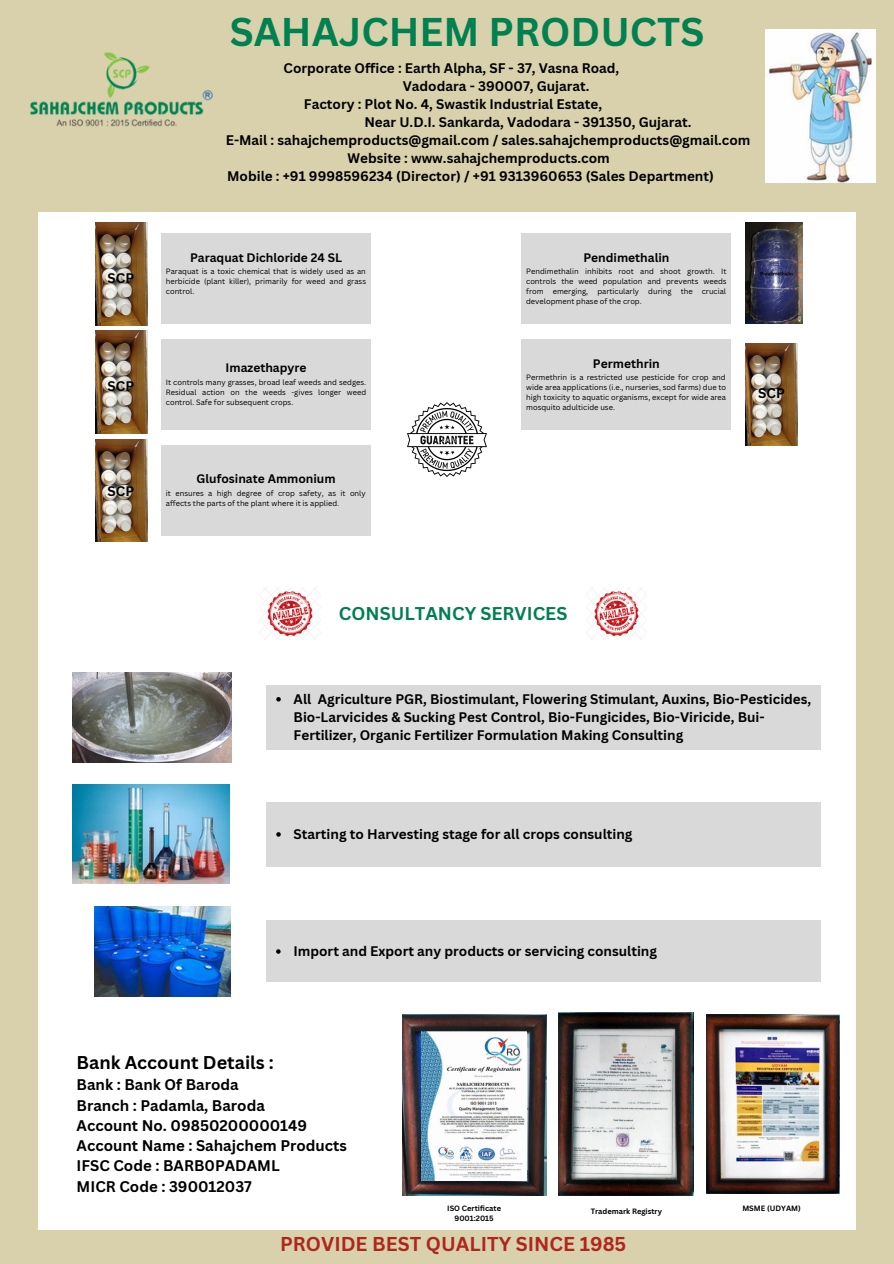
<style>
.page{position:relative;width:894px;height:1264px;background:#fff}
.page>*{position:absolute;margin:0;border:0;box-sizing:border-box;transform-origin:0 0}
.t1{font:700 39px "Canva Sans";color:#018150}
.t2{font:700 19.5px "Canva Sans";color:#ae261e}
.t3{font:700 18px "Canva Sans";color:#01804f}
.t4{font:700 18px "Canva Sans";color:#000}
.t5{font:700 15px "Canva Sans";color:#000}
.t6{font:700 13.5px/18px "Canva Sans";color:#000}
.t7{font:700 12px "Canva Sans";color:#000}
.t8{font:7.5px/10.2px "Canva Sans";color:#000;text-align:justify}
.t9{font:700 7.5px/10.2px "Canva Sans";color:#000;text-align:center}
</style>
<div class="page">
<div style="left:0;top:0;width:893px;height:211px;background:#d9d1ac"></div>
<img style="left:30px;top:52px;width:301px;height:288px">
<img style="left:765px;top:29px;width:110px;height:153px">
<div style="left:0;top:147px;width:37px;height:1116px;background:#d9d1ac"></div>
<div style="left:856px;top:199px;width:37px;height:1064px;background:#d9d1ac"></div>
<div style="left:0;top:1229px;width:893px;height:34px;background:#d9d1ac"></div>
<div style="left:161px;top:233px;width:210px;height:90px;background:#d9d9d9"></div>
<div style="left:521px;top:233px;width:210px;height:90px;background:#d9d9d9"></div>
<img style="left:745px;top:222px;width:57px;height:102px">
<div style="left:161px;top:340px;width:210px;height:89px;background:#d9d9d9"></div>
<div style="left:521px;top:340px;width:210px;height:89px;background:#d9d9d9"></div>
<div style="left:161px;top:445px;width:210px;height:90px;background:#d9d9d9"></div>
<div style="left:266px;top:684px;width:554px;height:65px;background:#d9d9d9"></div>
<svg style="left:276px;top:697px;width:5px;height:4px"></svg>
<img style="left:72px;top:672px;width:159px;height:90px">
<div style="left:266px;top:801px;width:554px;height:65px;background:#d9d9d9"></div>
<svg style="left:276px;top:832px;width:5px;height:4px"></svg>
<img style="left:72px;top:784px;width:158px;height:99px">
<div style="left:266px;top:920px;width:554px;height:61px;background:#d9d9d9"></div>
<svg style="left:276px;top:949px;width:4px;height:4px"></svg>
<img style="left:94px;top:906px;width:136px;height:90px">
<img style="left:402px;top:1014px;width:144px;height:181px">
<img style="left:558px;top:1012px;width:135px;height:183px">
<img style="left:706px;top:1014px;width:133px;height:179px">
<img style="left:95px;top:222px;width:52px;height:103px">
<img style="left:95px;top:331px;width:52px;height:102px">
<img style="left:95px;top:439px;width:52px;height:103px">
<img style="left:745px;top:343px;width:52px;height:103px">
<img style="left:422px;top:1031px;width:104px;height:149px">
<img style="left:407px;top:402px;width:79px;height:75px">
<img style="left:259px;top:588px;width:56px;height:51px">
<img style="left:586px;top:588px;width:56px;height:51px">
<p class="t6" style="left:108px;top:269px;width:28px">SCP</p>
<p class="t6" style="left:108px;top:377px;width:28px">SCP</p>
<p class="t6" style="left:108px;top:481px;width:28px">SCP</p>
<p class="t1" style="left:230px;top:4px;width:476px">SAHAJCHEM PRODUCTS</p>
<p class="t6" style="left:283px;top:59px;width:337px">Corporate Office : Earth Alpha, SF - 37, Vasna Road,</p>
<p class="t6" style="left:402px;top:77px;width:188px">Vadodara - 390007, Gujarat.</p>
<p class="t6" style="left:304px;top:95px;width:300px">Factory : Plot No. 4, Swastik Industrial Estate,</p>
<p class="t6" style="left:364px;top:113px;width:328px">Near U.D.I. Sankarda, Vadodara - 391350, Gujarat.</p>
<p class="t6" style="left:226px;top:131px;width:526px">E-Mail : sahajchemproducts@gmail.com / sales.sahajchemproducts@gmail.com</p>
<p class="t6" style="left:347px;top:149px;width:264px">Website : www.sahajchemproducts.com</p>
<p class="t6" style="left:227px;top:167px;width:488px">Mobile : +91 9998596234 (Director) / +91 9313960653 (Sales Department)</p>
<p class="t7" style="left:190px;top:249px;width:153px">Paraquat Dichloride 24 SL</p>
<p class="t8" style="left:166px;top:266px;width:202px">Paraquat is a toxic chemical that is widely used as an herbicide (plant killer), primarily for weed and grass control.</p>
<p class="t7" style="left:225px;top:359px;width:82px">Imazethapyre</p>
<p class="t8" style="left:166px;top:376px;width:202px">It controls many grasses, broad leaf weeds and sedges.<br>Residual action on the weeds -gives longer weed control. Safe for subsequent crops.</p>
<p class="t7" style="left:196px;top:470px;width:140px">Glufosinate Ammonium</p>
<p class="t8" style="left:166px;top:488px;width:201px">it ensures a high degree of crop safety, as it only affects the parts of the plant where it is applied.</p>
<p class="t7" style="left:583px;top:249px;width:88px">Pendimethalin</p>
<p class="t8" style="left:526px;top:266px;width:202px">Pendimethalin inhibits root and shoot growth. It controls the weed population and prevents weeds from emerging, particularly during the crucial development phase of the crop.</p>
<p class="t7" style="left:592px;top:355px;width:68px">Permethrin</p>
<p class="t8" style="left:526px;top:372px;width:201px">Permethrin is a restricted use pesticide for crop and wide area applications (i.e., nurseries, sod farms) due to high toxicity to aquatic organisms, except for wide area mosquito adulticide use.</p>
<p class="t6" style="left:758px;top:384px;width:28px">SCP</p>
<p class="t3" style="left:339px;top:601px;width:230px">CONSULTANCY SERVICES</p>
<p class="t6" style="left:293px;top:689px;width:519px">All Agriculture PGR, Biostimulant, Flowering Stimulant, Auxins, Bio-Pesticides,<br>Bio-Larvicides &amp; Sucking Pest Control, Bio-Fungicides, Bio-Viricide, Bui-<br>Fertilizer, Organic Fertilizer Formulation Making Consulting</p>
<p class="t6" style="left:293px;top:824px;width:340px">Starting to Harvesting stage for all crops consulting</p>
<p class="t6" style="left:293px;top:941px;width:365px">Import and Export any products or servicing consulting</p>
<p class="t4" style="left:77px;top:1049px;width:199px">Bank Account Details :</p>
<p class="t5" style="left:77px;top:1074px;width:163px">Bank : Bank Of Baroda</p>
<p class="t5" style="left:77px;top:1094px;width:190px">Branch : Padamla, Baroda</p>
<p class="t5" style="left:77px;top:1114px;width:232px">Account No. 09850200000149</p>
<p class="t5" style="left:77px;top:1135px;width:272px">Account Name : Sahajchem Products</p>
<p class="t5" style="left:77px;top:1155px;width:204px">IFSC Code : BARB0PADAML</p>
<p class="t5" style="left:77px;top:1175px;width:177px">MICR Code : 390012037</p>
<p class="t9" style="left:447px;top:1202px;width:55px">ISO Certificate<br>9001:2015</p>
<p class="t2" style="left:280px;top:1230px;width:347px">PROVIDE BEST QUALITY SINCE 1985</p>
<p class="t9" style="left:590px;top:1206px;width:73px">Trademark Registry</p>
<p class="t9" style="left:742px;top:1202px;width:60px">MSME (UDYAM)</p>
</div>
